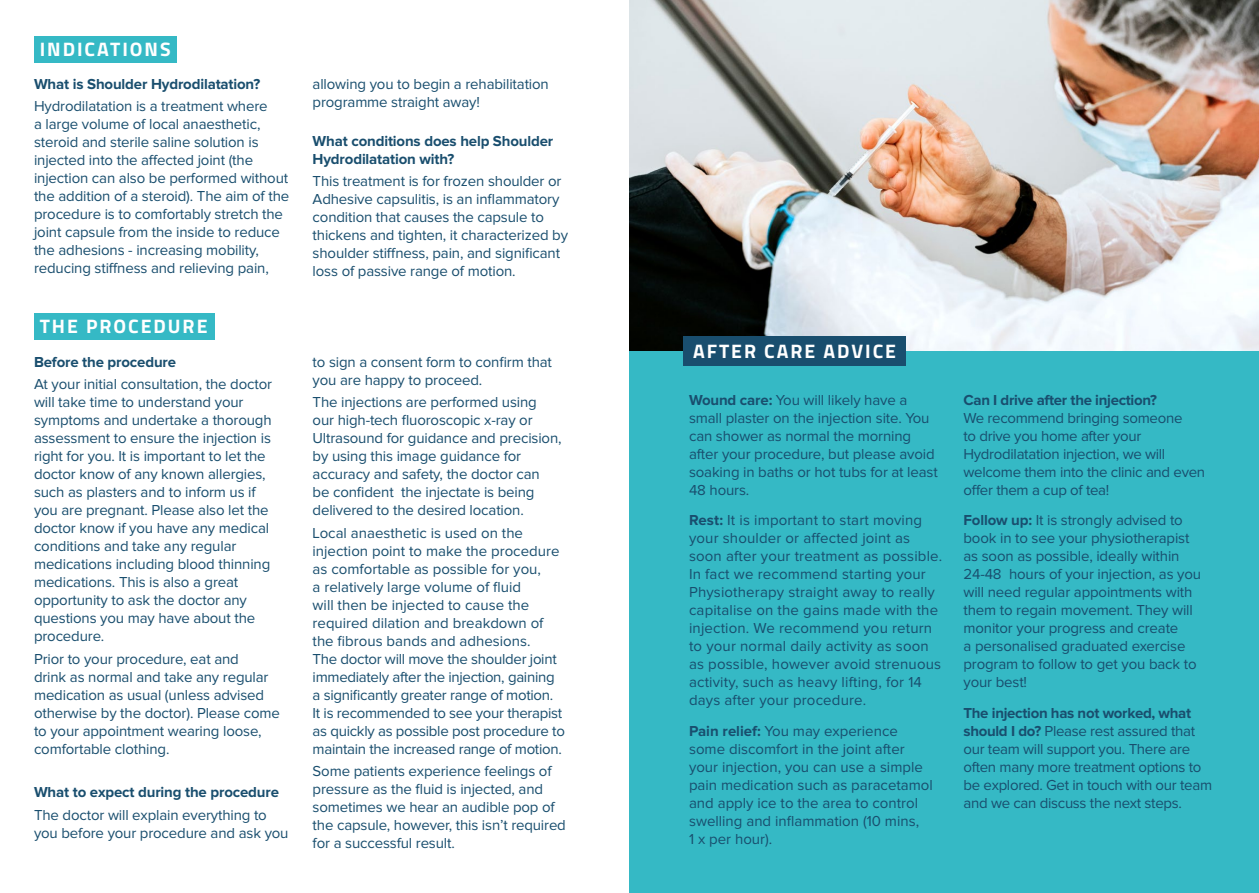
<style>
.page{position:relative;width:1259px;height:893px;background:#fff}
.page>*{position:absolute;margin:0;border:0;box-sizing:border-box;transform-origin:0 0}
.t1{font:700 19.5px "Titillium Web";letter-spacing:.1em;color:#fff}
.t2{font:15px/18px "Proxima Nova";letter-spacing:-.01em;color:#194e6e}
.t3{font:15px/18px "Proxima Nova";letter-spacing:.01em;color:#194e6e}
.t4{font:700 15px/18px "Proxima Nova";letter-spacing:-.01em;color:#194e6e}
.s1{font-weight:700}
</style>
<div class="page">
<img style="left:629px;top:0;width:630px;height:351px">
<div style="left:34px;top:313px;width:181px;height:26px;background:#35b9c5"></div>
<div style="left:34px;top:36px;width:142px;height:27px;background:#35b9c5"></div>
<div style="left:629px;top:351px;width:630px;height:542px;background:#35b9c5"></div>
<div style="left:684px;top:336px;width:222px;height:30px;background:#194e6e"></div>
<p class="t1" style="left:40px;top:34px;width:132px">INDICATIONS</p>
<p class="t4" style="left:34px;top:76px;width:228px">What is Shoulder Hydrodilatation?</p>
<p class="t2" style="left:34px;top:98px;width:257px">Hydrodilatation is a treatment where<br>a large volume of local anaesthetic, steroid and sterile saline solution is injected into the affected joint (the injection can also be performed without the addition of a steroid). The aim of the procedure is to comfortably stretch the joint capsule from the inside to reduce the adhesions - increasing mobility, reducing stiffness and relieving pain,</p>
<p class="t1" style="left:40px;top:311px;width:169px">THE PROCEDURE</p>
<p class="t4" style="left:34px;top:354px;width:144px">Before the procedure</p>
<p class="t2" style="left:34px;top:376px;width:240px">At your initial consultation, the doctor will take time to understand your symptoms and undertake a thorough assessment to ensure the injection is right for you. It is important to let the doctor know of any known allergies, such as plasters and to inform us if you are pregnant. Please also let the doctor know if you have any medical conditions and take any regular medications including blood thinning medications. This is also a great opportunity to ask the doctor any questions you may have about the procedure.</p>
<p class="t2" style="left:34px;top:650px;width:247px">Prior to your procedure, eat and<br>drink as normal and take any regular medication as usual (unless advised otherwise by the doctor). Please come to your appointment wearing loose, comfortable clothing.</p>
<p class="t4" style="left:34px;top:784px;width:246px">What to expect during the procedure</p>
<p class="t2" style="left:34px;top:806px;width:256px">The doctor will explain everything to you before your procedure and ask you</p>
<p class="t2" style="left:313px;top:76px;width:238px">allowing you to begin a rehabilitation programme straight away!</p>
<p class="t4" style="left:313px;top:132px;width:242px">What conditions does help Shoulder<br>Hydrodilatation with?</p>
<p class="t2" style="left:313px;top:173px;width:257px">This treatment is for frozen shoulder or Adhesive capsulitis, is an inflammatory condition that causes the capsule to thickens and tighten, it characterized by shoulder stiffness, pain, and significant loss of passive range of motion.</p>
<p class="t2" style="left:313px;top:354px;width:241px">to sign a consent form to confirm that you are happy to proceed.</p>
<p class="t2" style="left:313px;top:394px;width:250px">The injections are performed using our high-tech fluoroscopic x-ray or Ultrasound for guidance and precision, by using this image guidance for accuracy and safety, the doctor can<br>be confident the injectate is being delivered to the desired location.</p>
<p class="t2" style="left:313px;top:524px;width:254px">Local anaesthetic is used on the injection point to make the procedure as comfortable as possible for you,<br>a relatively large volume of fluid<br>will then be injected to cause the required dilation and breakdown of the fibrous bands and adhesions.<br>The doctor will move the shoulder joint immediately after the injection, gaining a significantly greater range of motion.<br>It is recommended to see your therapist as quickly as possible post procedure to maintain the increased range of motion.</p>
<p class="t2" style="left:313px;top:763px;width:255px">Some patients experience feelings of pressure as the fluid is injected, and sometimes we hear an audible pop of the capsule, however, this isn’t required for a successful result.</p>
<p class="t1" style="left:693px;top:336px;width:204px">AFTER CARE ADVICE</p>
<p class="t2" style="left:689px;top:391px;width:250px"><span class="s1">Wound care:</span> You will likely have a small plaster on the injection site. You can shower as normal the morning after your procedure, but please avoid soaking in baths or hot tubs for at least<br>48 hours.</p>
<p class="t3" style="left:689px;top:512px;width:255px"><span class="s1">Rest:</span> It is important to start moving your shoulder or affected joint as soon after your treatment as possible.<br>In fact we recommend starting your Physiotherapy straight away to really capitalise on the gains made with the injection. We recommend you return to your normal daily activity as soon as possible, however avoid strenuous activity, such as heavy lifting, for 14 days after your procedure.</p>
<p class="t2" style="left:689px;top:723px;width:245px"><span class="s1">Pain relief:</span> You may experience some discomfort in the joint after your injection, you can use a simple pain medication such as paracetamol and apply ice to the area to control swelling and inflammation (10 mins,<br>1 x per hour).</p>
<p class="t2" style="left:963px;top:391px;width:243px"><span class="s1">Can I drive after the injection?<br></span>We recommend bringing someone<br>to drive you home after your<br>Hydrodilatation injection, we will welcome them into the clinic and even offer them a cup of tea!</p>
<p class="t2" style="left:963px;top:512px;width:239px"><span class="s1">Follow up:</span> It is strongly advised to book in to see your physiotherapist as soon as possible, ideally within<br>24-48 hours of your injection, as you will need regular appointments with them to regain movement. They will monitor your progress and create<br>a personalised graduated exercise program to follow to get you back to your best!</p>
<p class="t2" style="left:963px;top:705px;width:250px"><span class="s1">The injection has not worked, what should I do?</span> Please rest assured that our team will support you. There are often many more treatment options to be explored. Get in touch with our team and we can discuss the next steps.</p>
</div>
